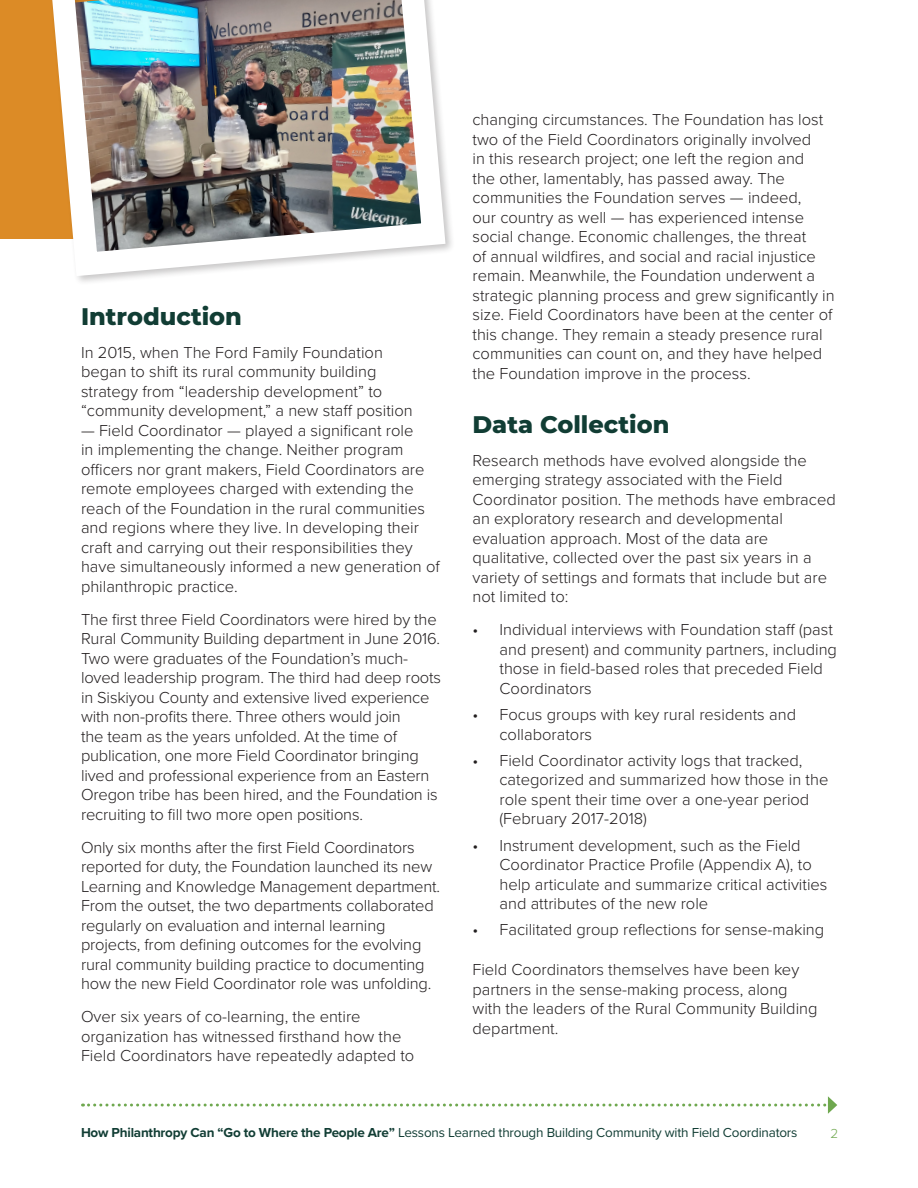
<style>
.page{position:relative;width:918px;height:1188px;background:#fff}
.page>*{position:absolute;margin:0;border:0;box-sizing:border-box;transform-origin:0 0}
.t1{font:800 24px "Montserrat";color:#113d34}
.t2{font:300 16.5px/19.5px "Proxima Nova";color:#231f20}
.t3{font:13.5px "Proxima Nova";letter-spacing:-.015em;color:#113d34}
.t4{font:300 13.5px "Proxima Nova";color:#6fa84f}
.s1{font-weight:700}
</style>
<div class="page">
<svg style="left:82px;top:1096px;width:755px;height:18px"></svg>
<div style="left:0;top:0;width:240px;height:239px;background:#dc8b26"></div>
<img style="left:52px;top:0;width:400px;height:282px">
<h2 class="t1" style="left:81px;top:300px;width:162px">Introduction</h2>
<h3 class="t2" style="left:81px;top:341px;width:333px">In 2015, when The Ford Family Foundation began to shift its rural community building strategy from “leadership development” to “community development,” a new staff position</h3>
<h3 class="t2" style="left:81px;top:419px;width:360px">— Field Coordinator — played a significant role<br>in implementing the change. Neither program officers nor grant makers, Field Coordinators are remote employees charged with extending the reach of the Foundation in the rural communities and regions where they live. In developing their craft and carrying out their responsibilities they have simultaneously informed a new generation of philanthropic practice.</h3>
<h3 class="t2" style="left:81px;top:608px;width:362px">The first three Field Coordinators were hired by the Rural Community Building department in June 2016.<br>Two were graduates of the Foundation’s much&shy;loved leadership program. The third had deep roots in Siskiyou County and extensive lived experience with non-profits there. Three others would join<br>the team as the years unfolded. At the time of publication, one more Field Coordinator bringing lived and professional experience from an Eastern Oregon tribe has been hired, and the Foundation is recruiting to fill two more open positions.</h3>
<h3 class="t2" style="left:81px;top:836px;width:361px">Only six months after the first Field Coordinators reported for duty, the Foundation launched its new Learning and Knowledge Management department.<br>From the outset, the two departments collaborated regularly on evaluation and internal learning projects, from defining outcomes for the evolving rural community building practice to documenting how the new Field Coordinator role was unfolding.</h3>
<h3 class="t2" style="left:81px;top:1006px;width:335px">Over six years of co-learning, the entire organization has witnessed firsthand how the<br>Field Coordinators have repeatedly adapted to</h3>
<h3 class="t2" style="left:472px;top:109px;width:364px">changing circumstances. The Foundation has lost two of the Field Coordinators originally involved<br>in this research project; one left the region and<br>the other, lamentably, has passed away. The communities the Foundation serves — indeed,<br>our country as well — has experienced intense social change. Economic challenges, the threat<br>of annual wildfires, and social and racial injustice remain. Meanwhile, the Foundation underwent a strategic planning process and grew significantly in size. Field Coordinators have been at the center of this change. They remain a steady presence rural communities can count on, and they have helped the Foundation improve in the process.</h3>
<h2 class="t1" style="left:472px;top:408px;width:199px">Data Collection</h2>
<h3 class="t2" style="left:472px;top:450px;width:365px">Research methods have evolved alongside the emerging strategy associated with the Field Coordinator position. The methods have embraced an exploratory research and developmental evaluation approach. Most of the data are qualitative, collected over the past six years in a variety of settings and formats that include but are not limited to:</h3>
<h3 class="t2" style="left:500px;top:619px;width:339px;text-indent:-27px">• Individual interviews with Foundation staff (past and present) and community partners, including those in field-based roles that preceded Field Coordinators</h3>
<h3 class="t2" style="left:500px;top:704px;width:298px;text-indent:-27px">• Focus groups with key rural residents and collaborators</h3>
<h3 class="t2" style="left:500px;top:750px;width:330px;text-indent:-27px">• Field Coordinator activity logs that tracked, categorized and summarized how those in the role spent their time over a one-year period (February 2017-2018)</h3>
<h3 class="t2" style="left:500px;top:834px;width:329px;text-indent:-27px">• Instrument development, such as the Field Coordinator Practice Profile (Appendix A), to help articulate and summarize critical activities and attributes of the new role</h3>
<h3 class="t2" style="left:472px;top:919px;width:353px">• Facilitated group reflections for sense-making</h3>
<h3 class="t2" style="left:472px;top:959px;width:347px">Field Coordinators themselves have been key partners in the sense-making process, along with the leaders of the Rural Community Building department.</h3>
<p class="t3" style="left:81px;top:1123px;width:718px"><span class="s1">How Philanthropy Can “Go to Where the People Are”</span> Lessons Learned through Building Community with Field Coordinators</p>
<p class="t4" style="left:831px;top:1123px;width:9px">2</p>
</div>
